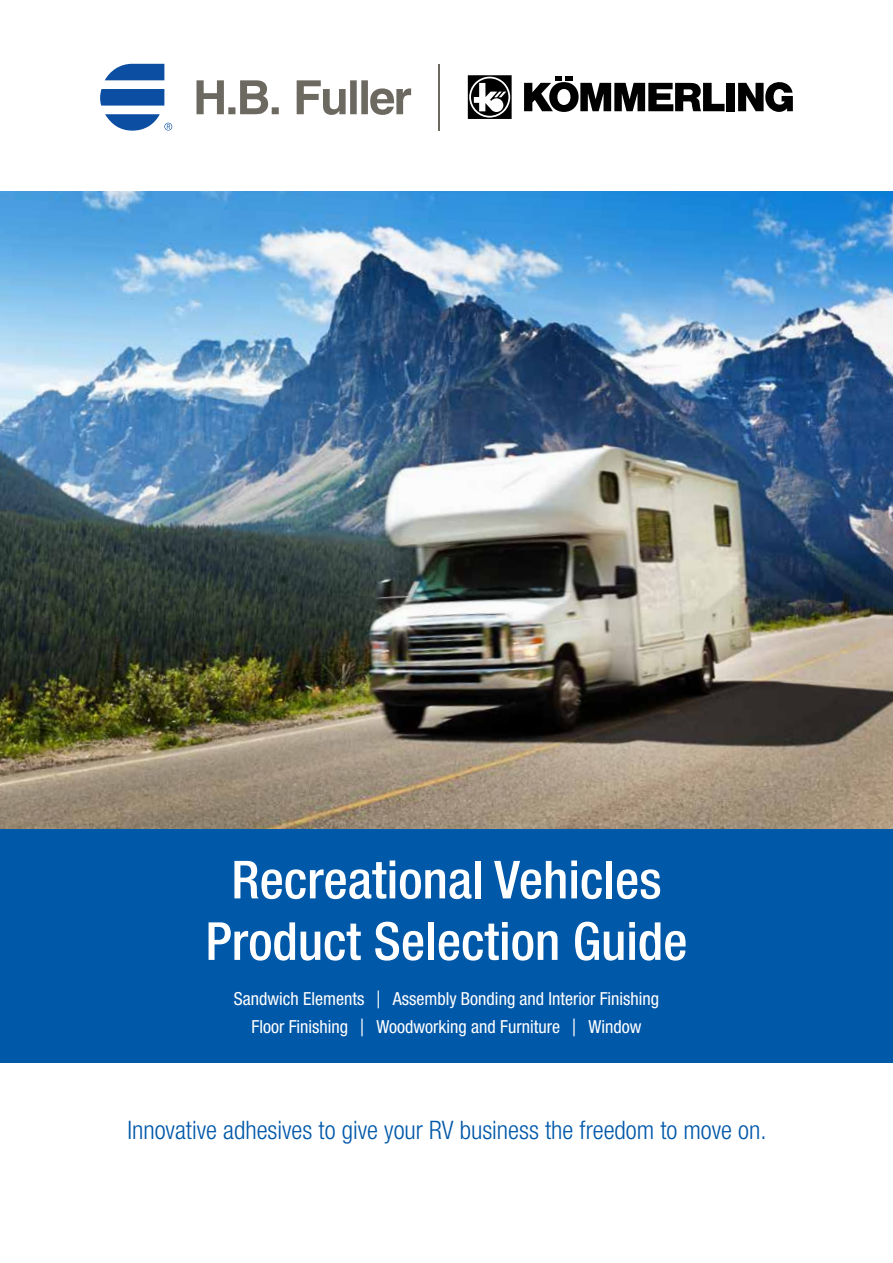
<style>
.page{position:relative;width:893px;height:1263px;background:#fff}
.page>*{position:absolute;margin:0;border:0;box-sizing:border-box;transform-origin:0 0}
.t1{font:500 condensed 52.5px/61.5px "Helvetica Neue";color:#fff;text-align:center}
.t2{font:300 condensed 25.5px "Helvetica Neue";color:#0058a9}
.t3{font:condensed 18px/28.5px "Helvetica Neue";color:#fff;text-align:center}
.s1{font-weight:300;font-size:24px}
</style>
<div class="page">
<img style="left:0;top:191px;width:893px;height:638px">
<div style="left:0;top:829px;width:893px;height:234px;background:#0058a9"></div>
<svg style="left:196px;top:80px;width:215px;height:35px"></svg>
<svg style="left:100px;top:64px;width:72px;height:67px"></svg>
<hr style="left:438px;top:64px;width:2px;height:66px;background:#6c6961">
<div style="left:726px;top:83px;width:9px;height:28px;background:#000"></div>
<svg style="left:738px;top:82px;width:55px;height:30px"></svg>
<svg style="left:524px;top:77px;width:200px;height:35px"></svg>
<svg style="left:468px;top:75px;width:44px;height:44px"></svg>
<h1 class="t1" style="left:205px;top:848px;width:484px">Recreational Vehicles<br>Product Selection Guide</h1>
<p class="t3" style="left:234px;top:984px;width:427px">Sandwich Elements <span class="s1">|</span> Assembly Bonding and Interior Finishing<br>Floor Finishing <span class="s1">|</span> Woodworking and Furniture <span class="s1">|</span> Window</p>
<h2 class="t2" style="left:127px;top:1115px;width:641px">Innovative adhesives to give your RV business the freedom to move on.</h2>
</div>
